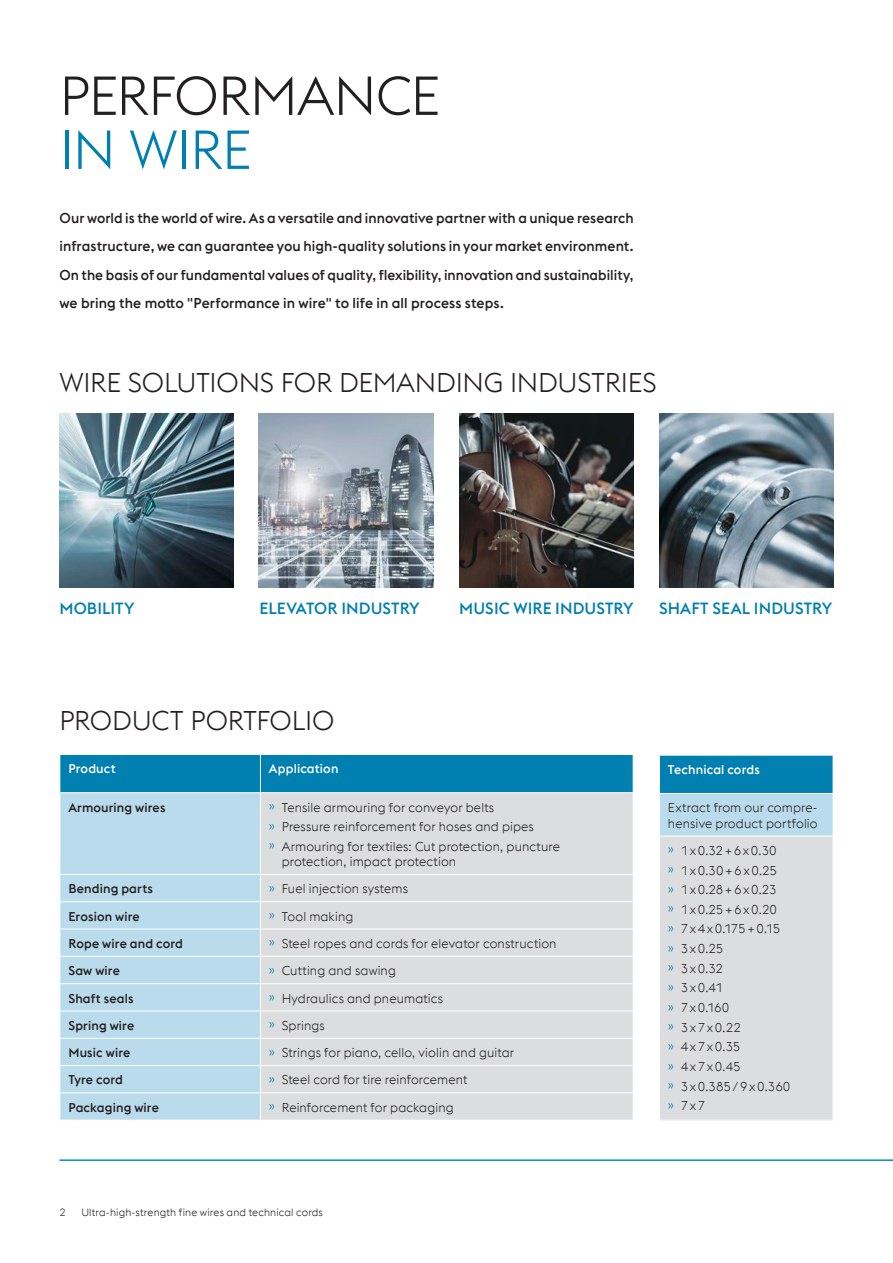
<style>
.page{position:relative;width:893px;height:1263px;background:#fff}
.page>*{position:absolute;margin:0;border:0;box-sizing:border-box;transform-origin:0 0}
.HL-1{font:300 54px/54px "voestalpine";letter-spacing:-.015em;color:#231f20}
.HL-2{font:300 27px "voestalpine";letter-spacing:-.01em;color:#231f20}
.Sub-HL-1{font:500 16.2px "voestalpine";letter-spacing:.005em;color:#007fb1}
.Copy-Lead{font:500 14.25px/28.5px "voestalpine";letter-spacing:.005em;color:#231f20;text-align:justify}
.T-I__Copy-links{font:300 12.75px/15.3px "voestalpine";letter-spacing:.01em;color:#231f20}
.T-I__Copy-links-2{font:500 12.75px "voestalpine";letter-spacing:.01em;color:#231f20}
.T-I__Copy-links-3{font:300 12.75px "voestalpine";letter-spacing:.125em;color:#231f20}
.T-I__HL-links{font:500 12.75px "voestalpine";letter-spacing:.01em;color:#fff}
.T-I__Copy-links-4{font:300 12.75px "voestalpine";letter-spacing:.065em;color:#231f20}
.t1{font:300 10.5px "voestalpine";letter-spacing:.015em;color:#231f20}
.s1{color:#007fb1}
</style>
<div class="page">
<img style="left:60px;top:414px;width:174px;height:174px">
<img style="left:259px;top:414px;width:174px;height:174px">
<img style="left:459px;top:414px;width:175px;height:174px">
<img style="left:659px;top:414px;width:174px;height:174px">
<div style="left:60px;top:755px;width:573px;height:37px;background:#007fb1"></div>
<div style="left:60px;top:793px;width:200px;height:327px;background:#badbec"></div>
<div style="left:261px;top:793px;width:372px;height:327px;background:#dcdddf"></div>
<hr style="left:260px;top:755px;width:1px;height:37px;background:#fff">
<hr style="left:59px;top:874px;width:201px;height:1px;background:#fff">
<hr style="left:260px;top:874px;width:373px;height:1px;background:#fff">
<hr style="left:59px;top:901px;width:201px;height:1px;background:#fff">
<hr style="left:260px;top:901px;width:373px;height:1px;background:#fff">
<hr style="left:59px;top:929px;width:201px;height:1px;background:#fff">
<hr style="left:260px;top:929px;width:373px;height:1px;background:#fff">
<hr style="left:59px;top:956px;width:201px;height:1px;background:#fff">
<hr style="left:260px;top:956px;width:373px;height:1px;background:#fff">
<hr style="left:59px;top:983px;width:201px;height:1px;background:#fff">
<hr style="left:260px;top:983px;width:373px;height:1px;background:#fff">
<hr style="left:59px;top:1011px;width:201px;height:1px;background:#fff">
<hr style="left:260px;top:1011px;width:373px;height:1px;background:#fff">
<hr style="left:59px;top:1038px;width:201px;height:1px;background:#fff">
<hr style="left:260px;top:1038px;width:373px;height:1px;background:#fff">
<hr style="left:59px;top:1065px;width:201px;height:1px;background:#fff">
<hr style="left:260px;top:1065px;width:373px;height:1px;background:#fff">
<hr style="left:59px;top:1092px;width:201px;height:1px;background:#fff">
<hr style="left:260px;top:1092px;width:373px;height:1px;background:#fff">
<div style="left:659px;top:755px;width:174px;height:38px;background:#007fb1"></div>
<div style="left:659px;top:793px;width:174px;height:43px;background:#badbec"></div>
<div style="left:659px;top:836px;width:174px;height:284px;background:#dcdddf"></div>
<hr style="left:659px;top:755px;width:174px;height:1px;background:#fff">
<hr style="left:659px;top:755px;width:1px;height:38px;background:#fff">
<hr style="left:659px;top:793px;width:174px;height:1px;background:#fff">
<hr style="left:659px;top:794px;width:1px;height:42px;background:#fff">
<hr style="left:659px;top:836px;width:174px;height:1px;background:#fff">
<hr style="left:659px;top:836px;width:1px;height:284px;background:#fff">
<hr style="left:60px;top:1159px;width:833px;height:2px;background:#0092bf">
<p class="HL-1" style="left:59px;top:69px;width:382px">PERFORMANCE<br><span class="s1">IN WIRE</span></p>
<p class="Copy-Lead" style="left:59px;top:203px;width:576px">Our world is the world of wire. As a versatile and innovative partner with a unique research infrastructure, we can guarantee you high-quality solutions in your market environment.<br>On the basis of our fundamental values of quality, flexibility, innovation and sustainability, we bring the motto "Performance in wire" to life in all process steps.</p>
<p class="HL-2" style="left:59px;top:367px;width:599px">WIRE SOLUTIONS FOR DEMANDING INDUSTRIES</p>
<p class="Sub-HL-1" style="left:59px;top:598px;width:77px">MOBILITY</p>
<p class="Sub-HL-1" style="left:259px;top:598px;width:162px">ELEVATOR INDUSTRY</p>
<p class="Sub-HL-1" style="left:459px;top:598px;width:176px">MUSIC WIRE INDUSTRY</p>
<p class="Sub-HL-1" style="left:659px;top:598px;width:175px">SHAFT SEAL INDUSTRY</p>
<p class="HL-2" style="left:59px;top:705px;width:276px">PRODUCT PORTFOLIO</p>
<p class="T-I__HL-links" style="left:68px;top:761px;width:49px">Product</p>
<p class="T-I__HL-links" style="left:269px;top:761px;width:71px">Application</p>
<p class="T-I__Copy-links-2" style="left:68px;top:799px;width:99px">Armouring wires</p>
<p class="T-I__Copy-links" style="left:269px;top:799px;width:227px"><span class="s1">»</span> Tensile armouring for conveyor belts</p>
<p class="T-I__Copy-links" style="left:269px;top:819px;width:266px"><span class="s1">»</span> Pressure reinforcement for hoses and pipes</p>
<p class="T-I__Copy-links" style="left:282px;top:838px;width:280px;text-indent:-13px"><span class="s1">»</span> Armouring for textiles: Cut protection, puncture protection, impact protection</p>
<p class="T-I__Copy-links-2" style="left:68px;top:881px;width:86px">Bending parts</p>
<p class="T-I__Copy-links" style="left:269px;top:881px;width:141px"><span class="s1">»</span> Fuel injection systems</p>
<p class="T-I__Copy-links-2" style="left:68px;top:908px;width:73px">Erosion wire</p>
<p class="T-I__Copy-links" style="left:269px;top:908px;width:86px"><span class="s1">»</span> Tool making</p>
<p class="T-I__Copy-links-2" style="left:68px;top:935px;width:116px">Rope wire and cord</p>
<p class="T-I__Copy-links" style="left:269px;top:936px;width:289px"><span class="s1">»</span> Steel ropes and cords for elevator construction</p>
<p class="T-I__Copy-links-2" style="left:68px;top:963px;width:53px">Saw wire</p>
<p class="T-I__Copy-links" style="left:269px;top:963px;width:128px"><span class="s1">»</span> Cutting and sawing</p>
<p class="T-I__Copy-links-2" style="left:68px;top:990px;width:67px">Shaft seals</p>
<p class="T-I__Copy-links" style="left:269px;top:990px;width:176px"><span class="s1">»</span> Hydraulics and pneumatics</p>
<p class="T-I__Copy-links-2" style="left:68px;top:1017px;width:67px">Spring wire</p>
<p class="T-I__Copy-links" style="left:269px;top:1018px;width:57px"><span class="s1">»</span> Springs</p>
<p class="T-I__Copy-links-2" style="left:68px;top:1045px;width:63px">Music wire</p>
<p class="T-I__Copy-links" style="left:269px;top:1045px;width:247px"><span class="s1">»</span> Strings for piano, cello, violin and guitar</p>
<p class="T-I__Copy-links-2" style="left:68px;top:1072px;width:56px">Tyre cord</p>
<p class="T-I__Copy-links" style="left:269px;top:1072px;width:200px"><span class="s1">»</span> Steel cord for tire reinforcement</p>
<p class="T-I__Copy-links-2" style="left:68px;top:1099px;width:92px">Packaging wire</p>
<p class="T-I__Copy-links" style="left:269px;top:1099px;width:186px"><span class="s1">»</span> Reinforcement for packaging</p>
<p class="t1" style="left:60px;top:1206px;width:8px">2</p>
<p class="t1" style="left:81px;top:1206px;width:243px">Ultra-high-strength fine wires and technical cords</p>
<p class="T-I__HL-links" style="left:668px;top:762px;width:93px">Technical cords</p>
<p class="T-I__Copy-links" style="left:668px;top:800px;width:151px">Extract from our compre&shy;hensive product portfolio</p>
<p class="T-I__Copy-links-3" style="left:668px;top:843px;width:110px"><span class="s1">»</span> 1x0.32+6x0.30</p>
<p class="T-I__Copy-links-3" style="left:668px;top:863px;width:110px"><span class="s1">»</span> 1x0.30+6x0.25</p>
<p class="T-I__Copy-links-3" style="left:668px;top:882px;width:110px"><span class="s1">»</span> 1x0.28+6x0.23</p>
<p class="T-I__Copy-links-3" style="left:668px;top:902px;width:110px"><span class="s1">»</span> 1x0.25+6x0.20</p>
<p class="T-I__Copy-links-3" style="left:668px;top:922px;width:114px"><span class="s1">»</span> 7x4x0.175+0.15</p>
<p class="T-I__Copy-links" style="left:668px;top:941px;width:57px"><span class="s1">»</span> 3x0.25</p>
<p class="T-I__Copy-links" style="left:668px;top:961px;width:57px"><span class="s1">»</span> 3x0.32</p>
<p class="T-I__Copy-links" style="left:668px;top:980px;width:57px"><span class="s1">»</span> 3x0.41</p>
<p class="T-I__Copy-links" style="left:668px;top:1000px;width:63px"><span class="s1">»</span> 7x0.160</p>
<p class="T-I__Copy-links" style="left:668px;top:1020px;width:74px"><span class="s1">»</span> 3x7x0.22</p>
<p class="T-I__Copy-links" style="left:668px;top:1039px;width:74px"><span class="s1">»</span> 4x7x0.35</p>
<p class="T-I__Copy-links" style="left:668px;top:1059px;width:74px"><span class="s1">»</span> 4x7x0.45</p>
<p class="T-I__Copy-links-4" style="left:668px;top:1079px;width:124px"><span class="s1">»</span> 3x0.385/9x0.360</p>
<p class="T-I__Copy-links" style="left:668px;top:1098px;width:39px"><span class="s1">»</span> 7x7</p>
</div>
